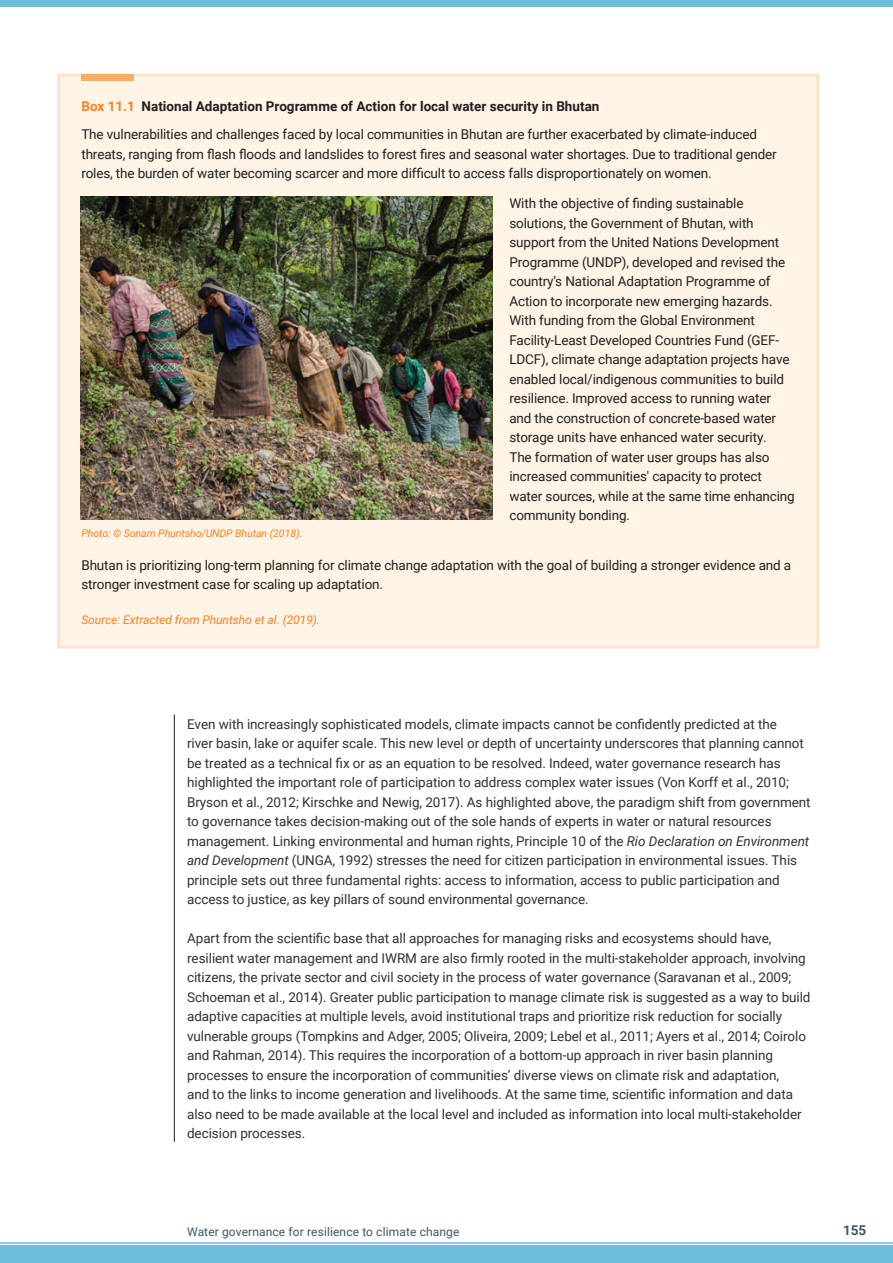
<style>
.page{position:relative;width:893px;height:1263px;background:#fff}
.page>*{position:absolute;margin:0;border:0;box-sizing:border-box;transform-origin:0 0}
.BODY{font:13.5px/19.5px "Roboto";letter-spacing:-.005em;color:#323031}
.BOX_body{font:13.5px/19.5px "Roboto";letter-spacing:-.01em;color:#231f20}
.BOX_title{font:700 13.5px "Roboto";color:#231f20}
.t1{font:700 13.5px "Roboto";color:#395865}
.t2{font:12px "Roboto";letter-spacing:.01em;color:#395865}
.BOX_Source{font:italic 12px "Roboto";letter-spacing:-.005em;color:#f5821f}
.BOX_Source-2{font:italic 10.5px "Roboto";letter-spacing:-.005em;color:#f5821f}
.s1{color:#f5821f}
.s2{font-size:12px}
.s3{font-style:italic}
</style>
<div class="page">
<hr style="left:0;top:1242px;width:893px;height:2px;background:#6fbddc">
<div style="left:0;top:1245px;width:893px;height:18px;background:#6fbddc"></div>
<div style="left:0;top:0;width:893px;height:7px;background:#6fbddc"></div>
<hr style="left:174px;top:714px;width:1px;height:428px;background:#231f20">
<img style="left:57px;top:73px;width:763px;height:576px">
<div style="left:81px;top:74px;width:52px;height:7px;background:#faad5e"></div>
<p class="BOX_title" style="left:81px;top:97px;width:520px"><span class="s1">Box 11.1</span> National Adaptation Programme of Action for local water security in Bhutan</p>
<p class="BOX_body" style="left:81px;top:124px;width:697px">The vulnerabilities and challenges faced by local communities in Bhutan are further exacerbated by climate-induced threats, ranging from flash floods and landslides to forest fires and seasonal water shortages. Due to traditional gender roles, the burden of water becoming scarcer and more difficult to access falls disproportionately on women.</p>
<p class="BOX_body" style="left:509px;top:193px;width:287px">With the objective of finding sustainable solutions, the Government of Bhutan, with support from the United Nations Development Programme (UNDP), developed and revised the country’s National Adaptation Programme of Action to incorporate new emerging hazards.<br>With funding from the Global Environment Facility-Least Developed Countries Fund (GEF-LDCF), climate change adaptation projects have enabled local/indigenous communities to build resilience. Improved access to running water and the construction of concrete-based water storage units have enhanced water security.<br>The formation of water user groups has also increased communities' capacity to protect water sources, while at the same time enhancing community bonding.</p>
<p class="BOX_Source-2" style="left:81px;top:525px;width:223px">Photo: © Sonam Phuntsho/UNDP Bhutan (2018)<span class="s2">.</span></p>
<p class="BOX_body" style="left:81px;top:555px;width:711px">Bhutan is prioritizing long-term planning for climate change adaptation with the goal of building a stronger evidence and a stronger investment case for scaling up adaptation.</p>
<p class="BOX_Source" style="left:81px;top:611px;width:240px">Source: Extracted from Phuntsho et al. (2019).</p>
<p class="BODY" style="left:187px;top:713px;width:625px">Even with increasingly sophisticated models, climate impacts cannot be confidently predicted at the<br>river basin, lake or aquifer scale. This new level or depth of uncertainty underscores that planning cannot be treated as a technical fix or as an equation to be resolved. Indeed, water governance research has highlighted the important role of participation to address complex water issues (Von Korff et al., 2010; Bryson et al., 2012; Kirschke and Newig, 2017). As highlighted above, the paradigm shift from government to governance takes decision-making out of the sole hands of experts in water or natural resources management. Linking environmental and human rights, Principle 10 of the <span class="s3">Rio Declaration on Environment and Development</span> (UNGA, 1992) stresses the need for citizen participation in environmental issues. This principle sets out three fundamental rights: access to information, access to public participation and access to justice, as key pillars of sound environmental governance.</p>
<p class="BODY" style="left:187px;top:928px;width:625px">Apart from the scientific base that all approaches for managing risks and ecosystems should have, resilient water management and IWRM are also firmly rooted in the multi-stakeholder approach, involving citizens, the private sector and civil society in the process of water governance (Saravanan et al., 2009; Schoeman et al., 2014). Greater public participation to manage climate risk is suggested as a way to build adaptive capacities at multiple levels, avoid institutional traps and prioritize risk reduction for socially vulnerable groups (Tompkins and Adger, 2005; Oliveira, 2009; Lebel et al., 2011; Ayers et al., 2014; Coirolo and Rahman, 2014). This requires the incorporation of a bottom-up approach in river basin planning processes to ensure the incorporation of communities’ diverse views on climate risk and adaptation,<br>and to the links to income generation and livelihoods. At the same time, scientific information and data also need to be made available at the local level and included as information into local multi-stakeholder decision processes.</p>
<p class="t2" style="left:187px;top:1223px;width:274px">Water governance for resilience to climate change</p>
<p class="t1" style="left:843px;top:1221px;width:25px">155</p>
</div>
